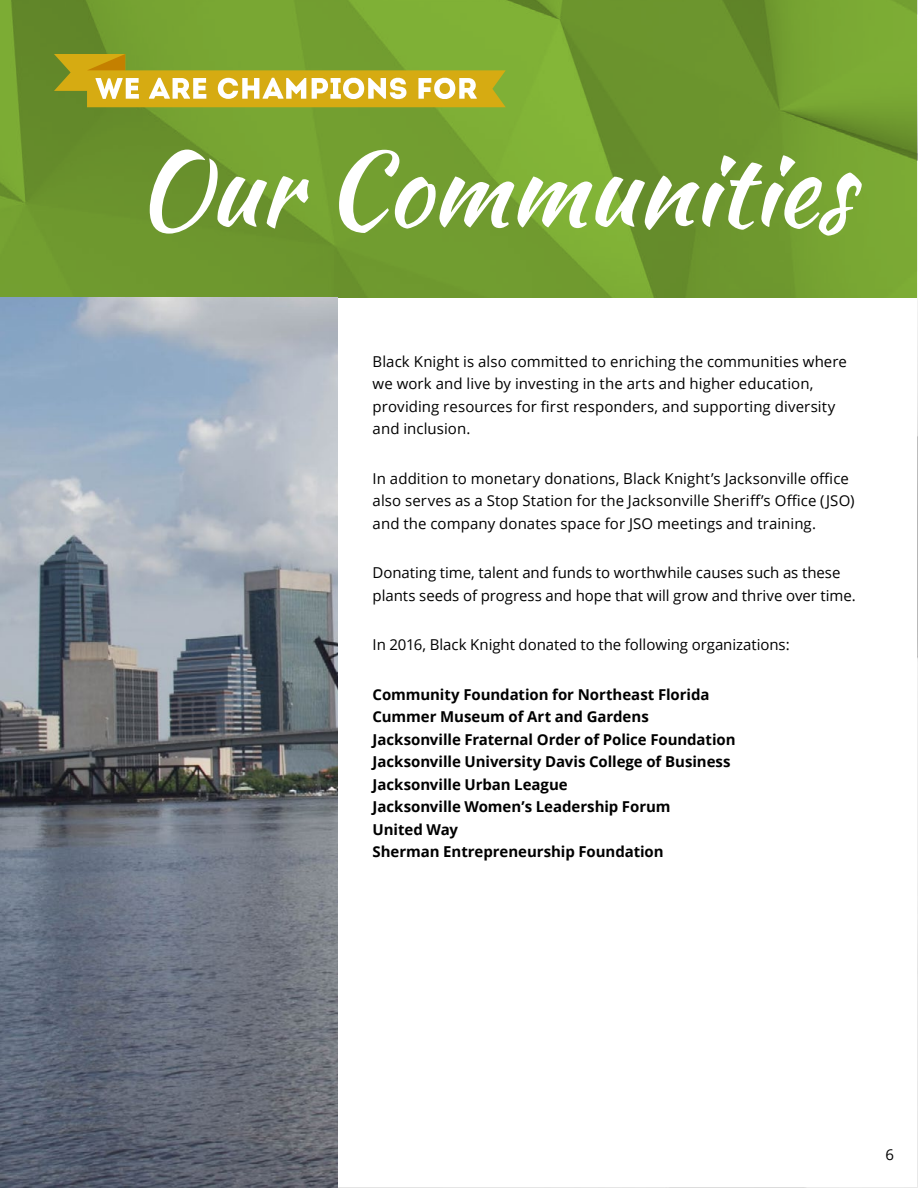
<style>
.page{position:relative;width:918px;height:1188px;background:#fff}
.page>*{position:absolute;margin:0;border:0;box-sizing:border-box;transform-origin:0 0}
.t1{font:102px "Kaushan Script";color:#fff}
.t2{font:15px/22.5px "Open Sans";letter-spacing:.005em;color:#000}
.t3{font:700 15px/22.5px "Open Sans";letter-spacing:-.005em;color:#000}
</style>
<div class="page">
<svg style="left:1px;top:1px;width:916px;height:297px;background:#719d2f"></svg>
<svg style="left:54px;top:54px;width:452px;height:53px;background:#bfb643"></svg>
<img style="left:1px;top:297px;width:337px;height:891px">
<h1 class="t1" style="left:136px;top:114px;width:718px">Our Communities</h1>
<p class="t2" style="left:373px;top:350px;width:476px">Black Knight is also committed to enriching the communities where we work and live by investing in the arts and higher education, providing resources for first responders, and supporting diversity and inclusion.</p>
<p class="t2" style="left:373px;top:467px;width:483px">In addition to monetary donations, Black Knight’s Jacksonville office also serves as a Stop Station for the Jacksonville Sheriff’s Office (JSO) and the company donates space for JSO meetings and training.</p>
<p class="t2" style="left:373px;top:561px;width:485px">Donating time, talent and funds to worthwhile causes such as these plants seeds of progress and hope that will grow and thrive over time.</p>
<p class="t2" style="left:373px;top:633px;width:419px">In 2016, Black Knight donated to the following organizations:</p>
<p class="t3" style="left:373px;top:683px;width:364px">Community Foundation for Northeast Florida Cummer Museum of Art and Gardens Jacksonville Fraternal Order of Police Foundation Jacksonville University Davis College of Business Jacksonville Urban League<br>Jacksonville Women’s Leadership Forum<br>United Way<br>Sherman Entrepreneurship Foundation</p>
<p class="t2" style="left:886px;top:1143px;width:10px">6</p>
</div>
